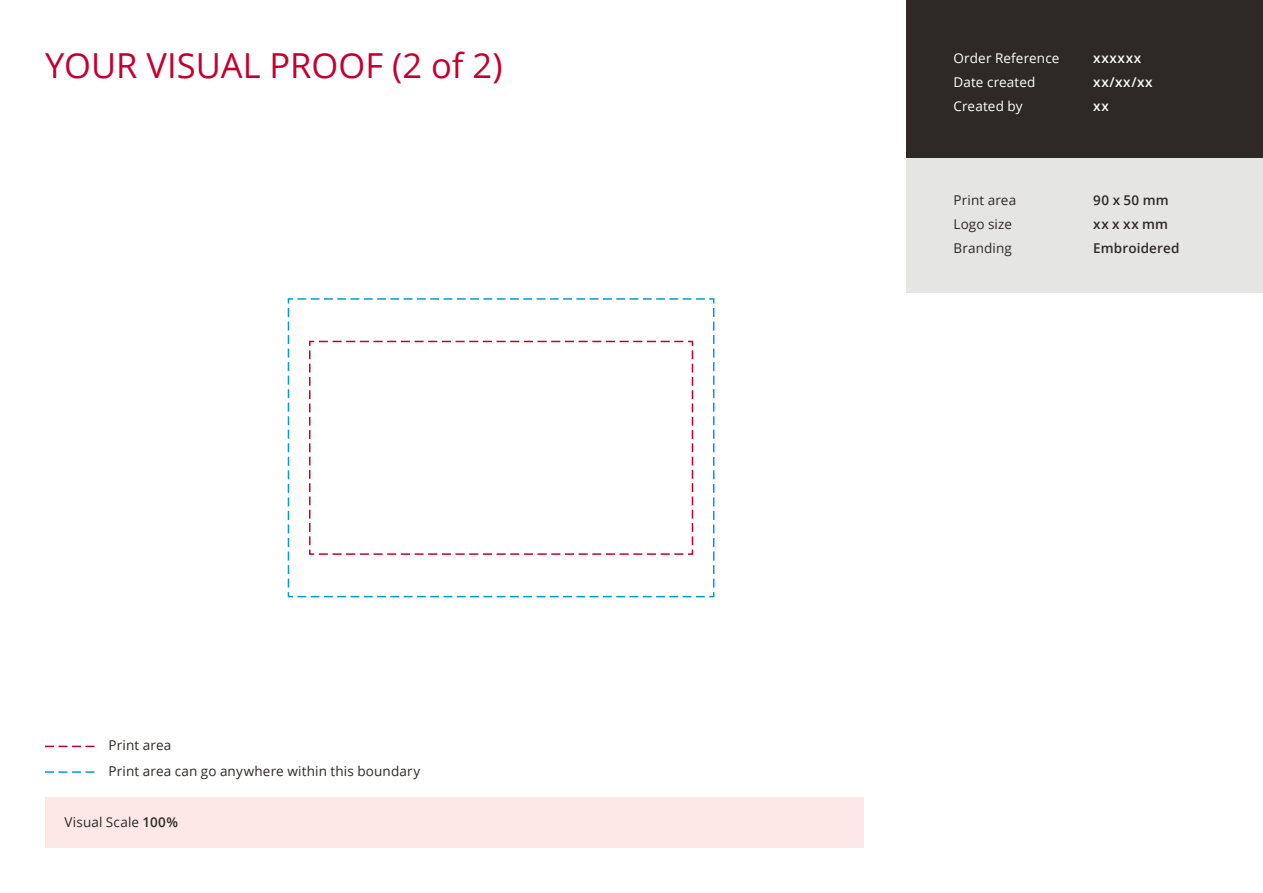
<style>
.page{position:relative;width:1263px;height:893px;background:#fff}
.page>*{position:absolute;margin:0;border:0;box-sizing:border-box;transform-origin:0 0}
.t1{font:34.5px "Open Sans";color:#c5002e}
.t2{font:13.5px/24px "Open Sans";letter-spacing:.01em;color:#2e2926}
.t3{font:13.5px/24px "Open Sans";letter-spacing:.01em;color:#fff}
.t4{font:600 13.5px/24px "Open Sans";letter-spacing:.01em;color:#2e2926}
.t5{font:600 13.5px/24px "Open Sans";letter-spacing:.05em;color:#fff}
.s1{font-weight:600}
</style>
<div class="page">
<div style="left:906px;top:0;width:357px;height:158px;background:#2e2926"></div>
<div style="left:906px;top:158px;width:357px;height:135px;background:#e5e5e3"></div>
<div style="left:45px;top:798px;width:818px;height:50px;background:#fde8e7"></div>
<svg style="left:45px;top:771px;width:50px;height:2px"></svg>
<svg style="left:45px;top:746px;width:50px;height:1px"></svg>
<svg style="left:287px;top:298px;width:428px;height:300px"></svg>
<h1 class="t1" style="left:45px;top:42px;width:459px">YOUR VISUAL PROOF (2 of 2)</h1>
<p class="t2" style="left:109px;top:733px;width:64px">Print area</p>
<p class="t2" style="left:109px;top:758px;width:313px">Print area can go anywhere within this boundary</p>
<p class="t2" style="left:64px;top:810px;width:115px">Visual Scale <span class="s1">100%</span></p>
<p class="t3" style="left:953px;top:46px;width:107px">Order Reference<br>Date created<br>Created by</p>
<p class="t5" style="left:1093px;top:46px;width:61px">xxxxxx xx/xx/xx xx</p>
<p class="t2" style="left:953px;top:188px;width:64px">Print area<br>Logo size<br>Branding</p>
<p class="t4" style="left:1093px;top:188px;width:88px">90 x 50 mm xx x xx mm<br>Embroidered</p>
</div>
